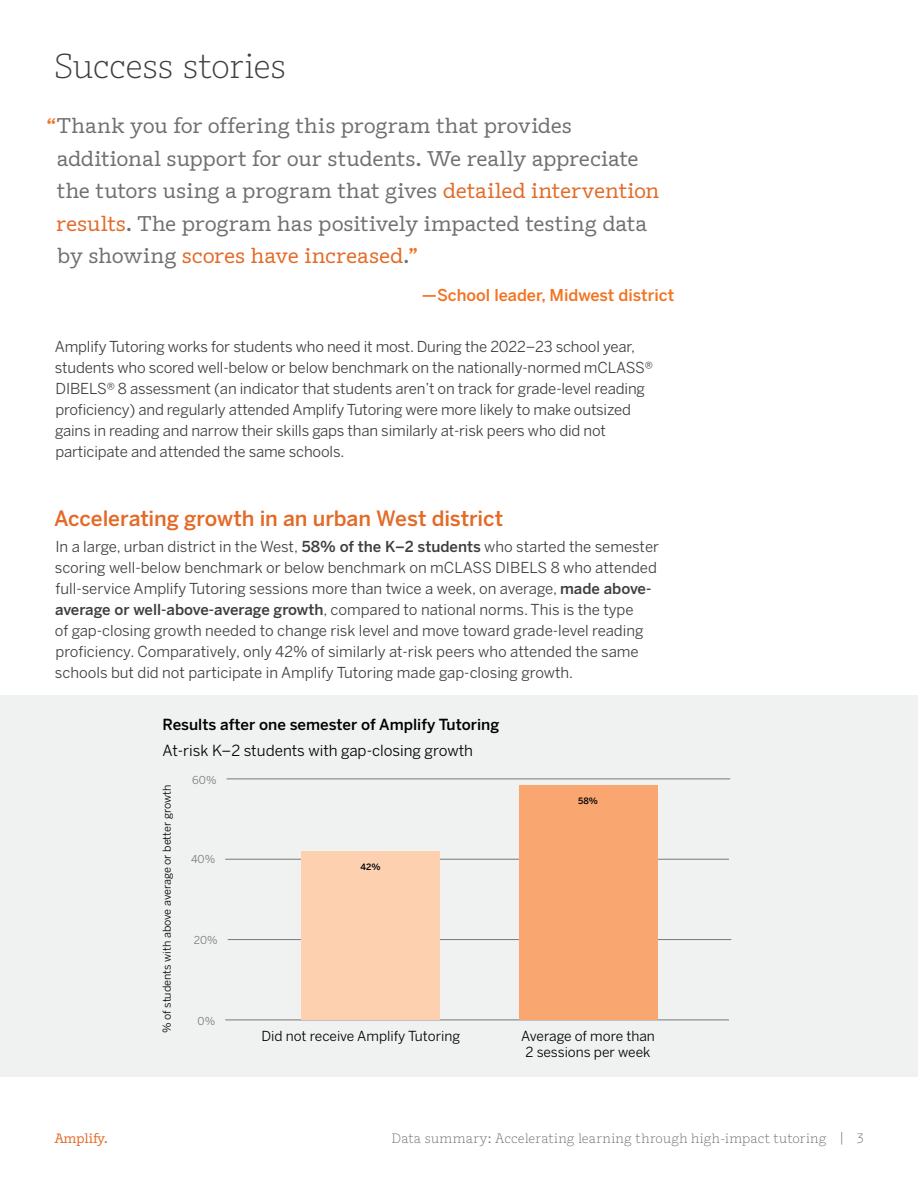
<style>
.page{position:relative;width:918px;height:1188px;background:#fff}
.page>*{position:absolute;margin:0;border:0;box-sizing:border-box;transform-origin:0 0}
.t1{font:300 34.5px "Amplify";letter-spacing:-.01em;color:#3d3f3f}
.t2{font:21.6px/32.5px "Amplify";letter-spacing:-.005em;color:#707072}
.t3{font:500 21px "Benton Sans";letter-spacing:-.005em;color:#e36a27}
.t4{font:500 16.2px "Benton Sans";color:#f37321}
.t5{font:500 15.15px "Benton Sans";color:#000}
.t6{font:15.15px "Benton Sans";color:#000}
.t7{font:15px/21px "Benton Sans";letter-spacing:-.01em;color:#3d3f3f}
.t8{font:13.8px/16.4px "Benton Sans";color:#000;text-align:center}
.t9{font:300 13.5px "Amplify";letter-spacing:.02em;color:#6b6d6c}
.t10{font:13.5px "Amplify";color:#e36a27}
.t11{font:10.8px "Benton Sans";color:#000}
.t12{font:10.8px "Benton Sans";color:#77787b}
.t13{font:500 8.7px "Benton Sans";color:#000}
.s1{color:#f37321}
.s2{color:#e36a27}
.s3{font-weight:500}
</style>
<div class="page">
<div style="left:0;top:696px;width:918px;height:381px;background:#f0f2f1"></div>
<hr style="left:227px;top:779px;width:503px;height:1px;background:#77787b">
<hr style="left:226px;top:859px;width:503px;height:1px;background:#77787b">
<hr style="left:228px;top:939px;width:503px;height:1px;background:#77787b">
<hr style="left:226px;top:1020px;width:503px;height:1px;background:#77787b">
<div style="left:519px;top:785px;width:138px;height:235px;background:#f9a670"></div>
<div style="left:302px;top:851px;width:138px;height:169px;background:#fdd1b0"></div>
<h1 class="t1" style="left:54px;top:44px;width:233px">Success stories</h1>
<p class="t2" style="left:56px;top:109px;width:605px;text-indent:-10px"><span class="s1">“</span>Thank you for offering this program that provides additional support for our students. We really appreciate the tutors using a program that gives <span class="s2">detailed intervention results</span>. The program has positively impacted testing data by showing <span class="s2">scores have increased</span>.<span class="s1">”</span></p>
<p class="t4" style="left:422px;top:285px;width:254px">—School leader, Midwest district</p>
<p class="t7" style="left:55px;top:336px;width:600px">Amplify Tutoring works for students who need it most. During the 2022–23 school year, students who scored well-below or below benchmark on the nationally-normed mCLASS® DIBELS® 8 assessment (an indicator that students aren’t on track for grade-level reading proficiency) and regularly attended Amplify Tutoring were more likely to make outsized gains in reading and narrow their skills gaps than similarly at-risk peers who did not participate and attended the same schools.</p>
<h3 class="t3" style="left:54px;top:506px;width:451px">Accelerating growth in an urban West district</h3>
<p class="t7" style="left:55px;top:537px;width:606px">In a large, urban district in the West, <span class="s3">58% of the K–2 students</span> who started the semester scoring well-below benchmark or below benchmark on mCLASS DIBELS 8 who attended full-service Amplify Tutoring sessions more than twice a week, on average, <span class="s3">made above&shy;average or well-above-average growth</span>, compared to national norms. This is the type<br>of gap-closing growth needed to change risk level and move toward grade-level reading proficiency. Comparatively, only 42% of similarly at-risk peers who attended the same schools but did not participate in Amplify Tutoring made gap-closing growth.</p>
<p class="t5" style="left:163px;top:715px;width:338px">Results after one semester of Amplify Tutoring</p>
<p class="t6" style="left:163px;top:742px;width:312px">At-risk K–2 students with gap-closing growth</p>
<p class="t11" style="left:161px;top:1033px;width:250px;rotate:-90deg">% of students with above average or better growth</p>
<p class="t12" style="left:192px;top:773px;width:26px">60%</p>
<p class="t12" style="left:191px;top:853px;width:26px">40%</p>
<p class="t12" style="left:194px;top:934px;width:25px">20%</p>
<p class="t12" style="left:198px;top:1014px;width:19px">0%</p>
<p class="t13" style="left:361px;top:861px;width:22px">42%</p>
<p class="t13" style="left:578px;top:795px;width:21px">58%</p>
<p class="t8" style="left:261px;top:1028px;width:200px">Did not receive Amplify Tutoring</p>
<p class="t8" style="left:521px;top:1028px;width:135px">Average of more than<br>2 sessions per week</p>
<p class="t10" style="left:54px;top:1130px;width:55px">(logo}.</p>
<p class="t9" style="left:392px;top:1130px;width:474px">Data summary: Accelerating learning through high-impact tutoring | 3</p>
</div>
